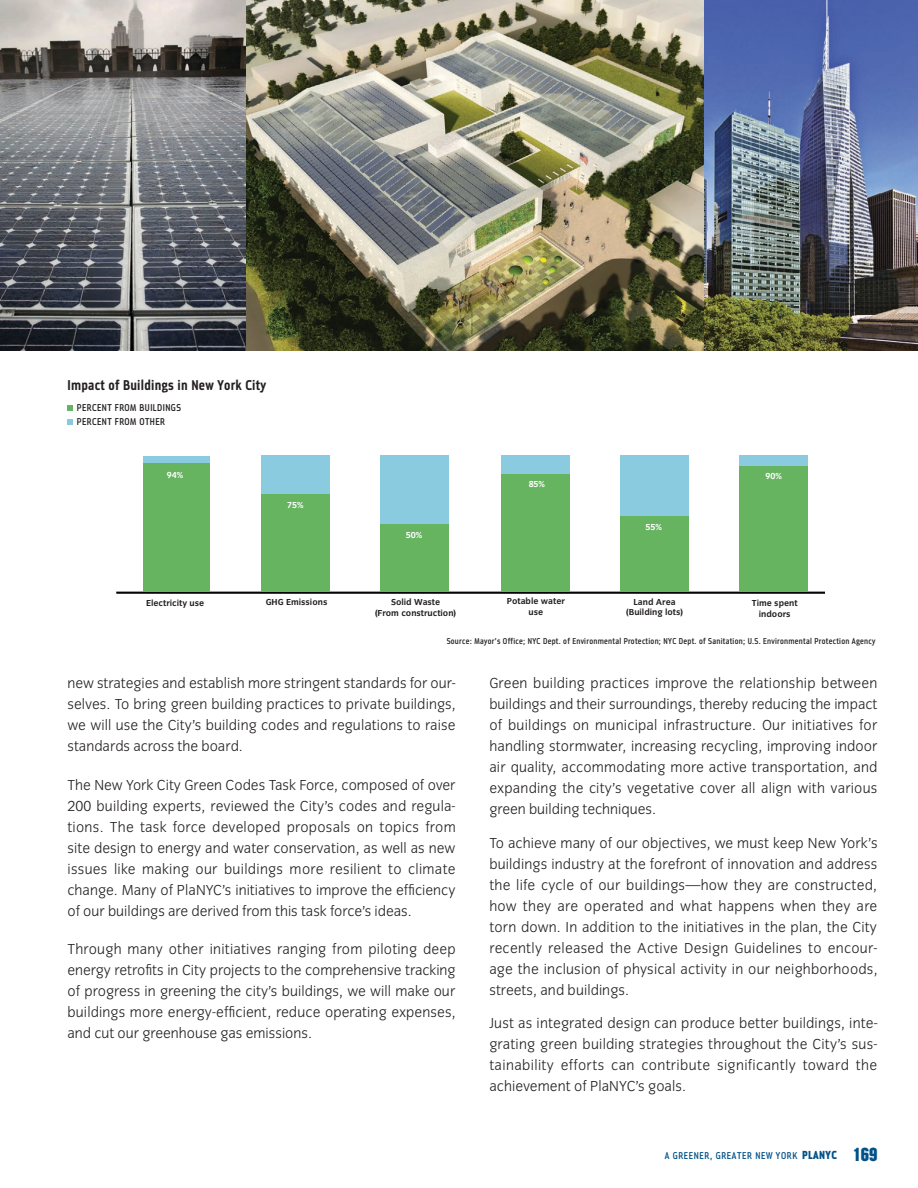
<style>
.page{position:relative;width:918px;height:1188px;background:#fff}
.page>*{position:absolute;margin:0;border:0;box-sizing:border-box;transform-origin:0 0}
.t1{font:300 15px/21px "Congress Sans";letter-spacing:.005em;color:#231f20;text-align:justify}
.t2{font:700 15px "Metroflex Narrow";letter-spacing:.015em;color:#231f20}
.t3{font:500 10.5px "Metroflex Narrow";color:#231f20}
.t4{font:500 10.5px "Metroflex Narrow";letter-spacing:.06em;color:#005288}
.t5{font:500 9px "Metroflex Narrow";letter-spacing:.03em;color:#231f20}
.t6{font:700 9px/10.8px "Congress Sans";letter-spacing:-.005em;color:#231f20;text-align:center}
.t7{font:700 9px "Congress Sans";letter-spacing:-.005em;color:#fff}
.s1{font-weight:800;font-size:12.3px}
.s2{font-family:"Champion Welterweight";font-weight:400;font-size:16.5px}
</style>
<div class="page">
<img style="left:0;top:0;width:247px;height:351px">
<img style="left:247px;top:0;width:457px;height:351px">
<img style="left:704px;top:0;width:214px;height:351px">
<svg style="left:116px;top:592px;width:708px;height:2px"></svg>
<div style="left:262px;top:465px;width:68px;height:127px;background:#66b360"></div>
<div style="left:262px;top:456px;width:68px;height:38px;background:#8acbe0"></div>
<div style="left:143px;top:459px;width:67px;height:133px;background:#66b360"></div>
<div style="left:143px;top:456px;width:67px;height:6px;background:#8acbe0"></div>
<div style="left:620px;top:516px;width:68px;height:76px;background:#66b360"></div>
<div style="left:620px;top:456px;width:68px;height:60px;background:#8acbe0"></div>
<div style="left:502px;top:473px;width:68px;height:119px;background:#66b360"></div>
<div style="left:502px;top:455px;width:68px;height:18px;background:#8acbe0"></div>
<div style="left:381px;top:524px;width:68px;height:68px;background:#66b360"></div>
<div style="left:381px;top:456px;width:68px;height:68px;background:#8acbe0"></div>
<div style="left:739px;top:466px;width:69px;height:126px;background:#66b360"></div>
<div style="left:739px;top:456px;width:69px;height:10px;background:#8acbe0"></div>
<svg style="left:68px;top:405px;width:5px;height:6px"></svg>
<svg style="left:68px;top:419px;width:5px;height:6px"></svg>
<p class="t2" style="left:68px;top:376px;width:200px">Impact of Buildings in New York City</p>
<p class="t3" style="left:77px;top:401px;width:12px">Percent</p>
<p class="t3" style="left:115px;top:401px;width:7px">from</p>
<p class="t3" style="left:140px;top:401px;width:11px">Buildings</p>
<p class="t3" style="left:77px;top:416px;width:6px">percent</p>
<p class="t3" style="left:115px;top:416px;width:7px">from</p>
<p class="t3" style="left:140px;top:416px;width:7px">other</p>
<p class="t7" style="left:167px;top:470px;width:18px">94%</p>
<p class="t6" style="left:146px;top:598px;width:60px">Electricity use</p>
<p class="t7" style="left:287px;top:500px;width:18px">75%</p>
<p class="t6" style="left:266px;top:596px;width:63px">GHG Emissions</p>
<p class="t7" style="left:406px;top:530px;width:18px">50%</p>
<p class="t7" style="left:529px;top:479px;width:18px">85%</p>
<p class="t7" style="left:646px;top:522px;width:18px">55%</p>
<p class="t7" style="left:766px;top:471px;width:18px">90%</p>
<p class="t6" style="left:507px;top:596px;width:60px">Potable water use</p>
<p class="t6" style="left:626px;top:596px;width:58px">Land Area (Building lots)</p>
<p class="t6" style="left:375px;top:597px;width:82px">Solid Waste<br>(From construction)</p>
<p class="t6" style="left:752px;top:598px;width:47px">Time spent indoors</p>
<p class="t5" style="left:447px;top:636px;width:430px">Source: Mayor’s Office; NYC Dept. of Environmental Protection; NYC Dept. of Sanitation; U.S. Environmental Protection Agency</p>
<p class="t1" style="left:68px;top:673px;width:390px">new strategies and establish more stringent standards for our&shy;selves. To bring green building practices to private buildings, we will use the City’s building codes and regulations to raise standards across the board.</p>
<p class="t1" style="left:68px;top:774px;width:390px">The New York City Green Codes Task Force, composed of over 200 building experts, reviewed the City’s codes and regula&shy;tions. The task force developed proposals on topics from site design to energy and water conservation, as well as new issues like making our buildings more resilient to climate change. Many of PlaNYC’s initiatives to improve the efficiency of our buildings are derived from this task force’s ideas.</p>
<p class="t1" style="left:68px;top:939px;width:390px">Through many other initiatives ranging from piloting deep energy retrofits in City projects to the comprehensive tracking of progress in greening the city’s buildings, we will make our buildings more energy-efficient, reduce operating expenses, and cut our greenhouse gas emissions.</p>
<p class="t1" style="left:489px;top:673px;width:390px">Green building practices improve the relationship between buildings and their surroundings, thereby reducing the impact of buildings on municipal infrastructure. Our initiatives for handling stormwater, increasing recycling, improving indoor air quality, accommodating more active transportation, and expanding the city’s vegetative cover all align with various green building techniques.</p>
<p class="t1" style="left:489px;top:832px;width:390px">To achieve many of our objectives, we must keep New York’s buildings industry at the forefront of innovation and address the life cycle of our buildings—how they are constructed, how they are operated and what happens when they are torn down. In addition to the initiatives in the plan, the City recently released the Active Design Guidelines to encour&shy;age the inclusion of physical activity in our neighborhoods, streets, and buildings.</p>
<p class="t1" style="left:489px;top:1013px;width:390px">Just as integrated design can produce better buildings, inte&shy;grating green building strategies throughout the City’s sus&shy;tainability efforts can contribute significantly toward the achievement of PlaNYC’s goals.</p>
<p class="t4" style="left:665px;top:1149px;width:214px">A GREENER, GREATER NEW YORK <span class="s1">PLANYC</span> <span class="s2">169</span></p>
</div>
